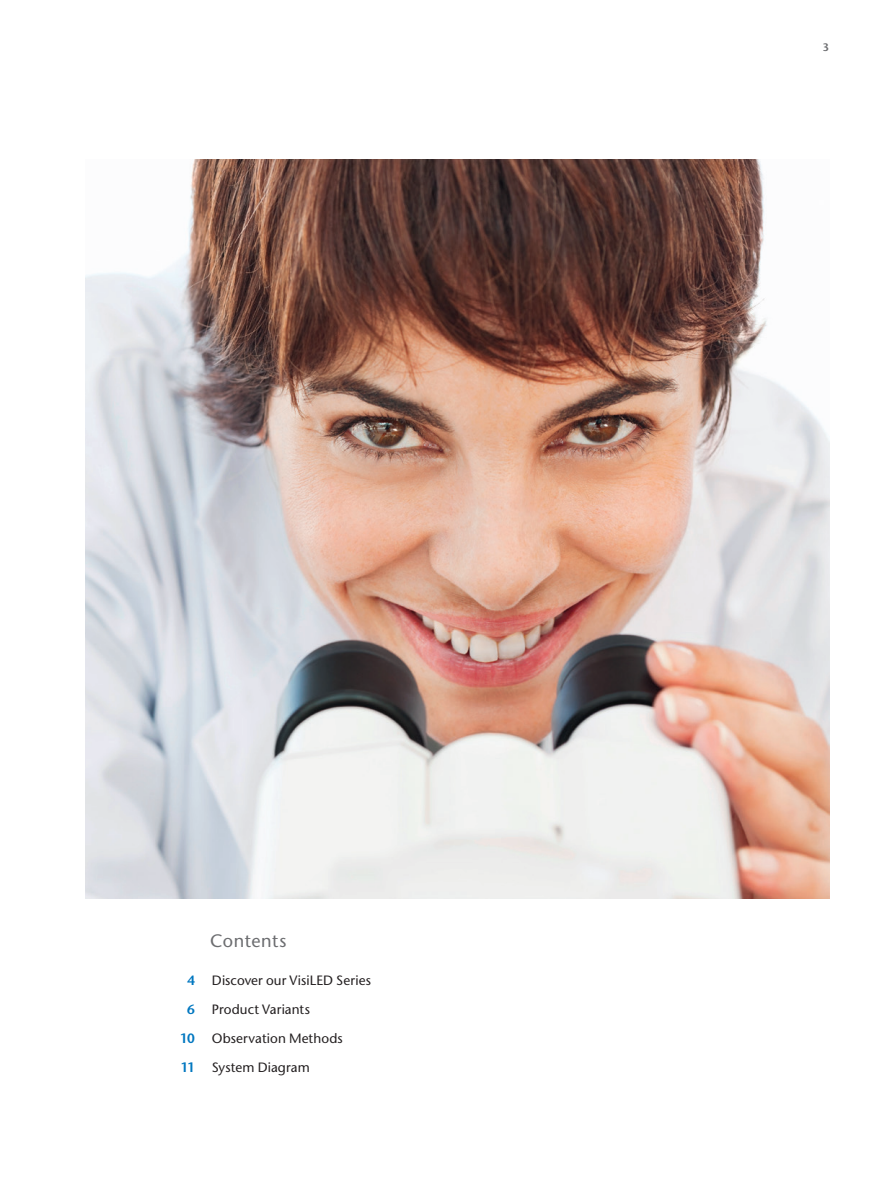
<style>
.page{position:relative;width:893px;height:1191px;background:#fff}
.page>*{position:absolute;margin:0;border:0;box-sizing:border-box;transform-origin:0 0}
.t1{font:500 18px "Stone Sans Std";letter-spacing:.025em;color:#6c6d70}
.t2{font:500 13.5px/28.8px "Stone Sans Std";letter-spacing:.005em;color:#231f20}
.t3{font:600 13.5px/28.8px "Stone Sans Std";color:#0077c0;text-align:center}
.t4{font:600 10.8px "Stone Sans Std";color:#6c6d70}
</style>
<div class="page">
<img style="left:85px;top:159px;width:744px;height:740px">
<p class="t3" style="left:180px;top:966px;width:17px">4<br>6<br>10<br>11</p>
<h1 class="t1" style="left:210px;top:930px;width:78px">Contents</h1>
<p class="t2" style="left:212px;top:966px;width:161px">Discover our VisiLED Series<br>Product Variants<br>Observation Methods<br>System Diagram</p>
<p class="t4" style="left:823px;top:40px;width:8px">3</p>
</div>
